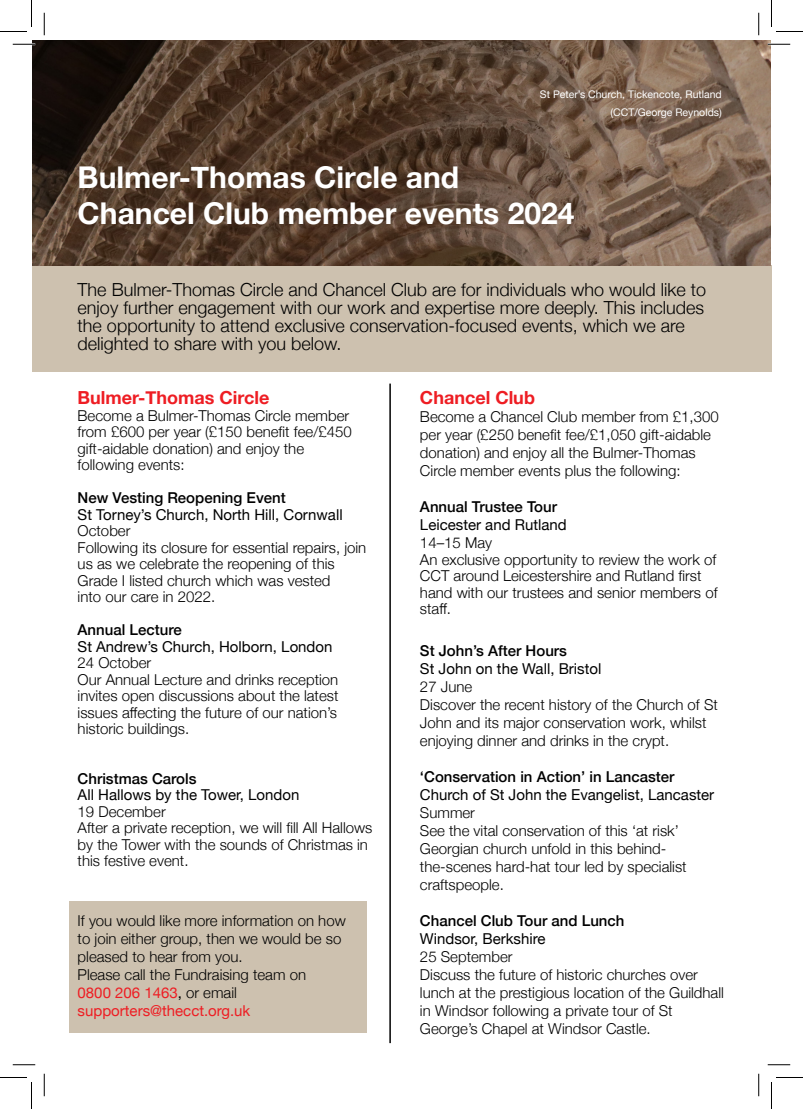
<style>
.page{position:relative;width:803px;height:1109px;background:#fff}
.page>*{position:absolute;margin:0;border:0;box-sizing:border-box;transform-origin:0 0}
.t1{font:700 30px "Helvetica Neue";color:#fff}
.t2{font:300 18px/18px "Helvetica Neue";color:#000}
.t3{font:700 18px "Helvetica Neue";color:#ee1d23}
.t4{font:300 15px/18px "Helvetica Neue";color:#000}
.t5{font:15px/18px "Helvetica Neue";color:#000}
.t6{font:500 15px "Helvetica Neue";color:#000}
.t7{font:15px "Helvetica Neue";color:#ee1d23}
.t8{font:10.5px "Helvetica Neue";color:#fff}
.s1{font-weight:300}
.s2{color:#000}
.s3{font-weight:300;color:#000}
</style>
<div class="page">
<div style="left:32px;top:265px;width:739px;height:106px;background:#cdc1af"></div>
<div style="left:69px;top:901px;width:297px;height:132px;background:#cdc1af"></div>
<img style="left:33px;top:40px;width:737px;height:225px">
<hr style="left:389px;top:384px;width:2px;height:659px;background:#000">
<hr style="left:13px;top:43px;width:22px;height:2px;background:#fff">
<hr style="left:768px;top:43px;width:22px;height:2px;background:#fff">
<svg style="left:13px;top:44px;width:22px;height:1px"></svg>
<svg style="left:768px;top:44px;width:22px;height:1px"></svg>
<svg style="left:13px;top:1064px;width:22px;height:1px"></svg>
<svg style="left:768px;top:1064px;width:22px;height:1px"></svg>
<svg style="left:44px;top:13px;width:1px;height:22px"></svg>
<svg style="left:44px;top:1074px;width:1px;height:22px"></svg>
<svg style="left:758px;top:13px;width:1px;height:22px"></svg>
<svg style="left:758px;top:1074px;width:1px;height:22px"></svg>
<svg style="left:0;top:0;width:32px;height:32px"></svg>
<svg style="left:0;top:1077px;width:32px;height:32px"></svg>
<svg style="left:771px;top:0;width:32px;height:32px"></svg>
<svg style="left:771px;top:1077px;width:32px;height:32px"></svg>
<p class="t8" style="left:540px;top:87px;width:183px">St Peter’s Church, Tickencote, Rutland</p>
<p class="t8" style="left:610px;top:105px;width:113px">(CCT/George Reynolds)</p>
<p class="t1" style="left:78px;top:154px;width:383px">Bulmer-Thomas Circle and</p>
<p class="t1" style="left:78px;top:190px;width:498px">Chancel Club member events 2024</p>
<p class="t2" style="left:78px;top:280px;width:630px">The Bulmer-Thomas Circle and Chancel Club are for individuals who would like to enjoy further engagement with our work and expertise more deeply. This includes the opportunity to attend exclusive conservation-focused events, which we are delighted to share with you below.</p>
<p class="t3" style="left:78px;top:383px;width:193px">Bulmer-Thomas Circle</p>
<p class="t4" style="left:78px;top:405px;width:273px">Become a Bulmer-Thomas Circle member</p>
<p class="t4" style="left:78px;top:422px;width:276px">from £600 per year (£150 benefit fee/£450</p>
<p class="t4" style="left:78px;top:438px;width:228px">gift-aidable donation) and enjoy the</p>
<p class="t4" style="left:78px;top:455px;width:108px">following events:</p>
<p class="t6" style="left:78px;top:486px;width:210px">New Vesting Reopening Event</p>
<p class="t5" style="left:78px;top:506px;width:266px">St Torney’s Church, North Hill, Cornwall</p>
<p class="t4" style="left:78px;top:521px;width:54px">October</p>
<p class="t4" style="left:78px;top:537px;width:290px">Following its closure for essential repairs, join</p>
<p class="t4" style="left:78px;top:554px;width:259px">us as we celebrate the reopening of this</p>
<p class="t4" style="left:78px;top:570px;width:254px">Grade I listed church which was vested</p>
<p class="t4" style="left:78px;top:587px;width:139px">into our care in 2022.</p>
<p class="t6" style="left:78px;top:618px;width:106px">Annual Lecture</p>
<p class="t5" style="left:78px;top:638px;width:256px">St Andrew’s Church, Holborn, London</p>
<p class="t4" style="left:78px;top:653px;width:75px">24 October</p>
<p class="t4" style="left:78px;top:669px;width:262px">Our Annual Lecture and drinks reception</p>
<p class="t4" style="left:78px;top:686px;width:262px">invites open discussions about the latest</p>
<p class="t4" style="left:78px;top:703px;width:261px;line-height:16.5px">issues affecting the future of our nation’s historic buildings.</p>
<p class="t6" style="left:78px;top:766px;width:120px">Christmas Carols</p>
<p class="t5" style="left:78px;top:787px;width:223px">All Hallows by the Tower, London</p>
<p class="t4" style="left:78px;top:801px;width:90px">19 December</p>
<p class="t4" style="left:78px;top:818px;width:296px;line-height:16.5px">After a private reception, we will fill All Hallows by the Tower with the sounds of Christmas in this festive event.</p>
<p class="t3" style="left:420px;top:384px;width:116px">Chancel Club</p>
<p class="t4" style="left:420px;top:407px;width:300px">Become a Chancel Club member from £1,300 per year (£250 benefit fee/£1,050 gift-aidable donation) and enjoy all the Bulmer-Thomas Circle member events plus the following:</p>
<p class="t6" style="left:420px;top:495px;width:139px">Annual Trustee Tour</p>
<p class="t5" style="left:420px;top:517px;width:148px">Leicester and Rutland</p>
<p class="t4" style="left:420px;top:533px;width:74px">14–15 May</p>
<p class="t4" style="left:420px;top:550px;width:299px;line-height:16.5px">An exclusive opportunity to review the work of CCT around Leicestershire and Rutland first hand with our trustees and senior members of staff.</p>
<p class="t6" style="left:420px;top:639px;width:148px">St John’s After Hours</p>
<p class="t5" style="left:420px;top:661px;width:183px">St John on the Wall, Bristol</p>
<p class="t4" style="left:420px;top:677px;width:54px">27 June</p>
<p class="t4" style="left:420px;top:695px;width:299px">Discover the recent history of the Church of St<br>John and its major conservation work, whilst enjoying dinner and drinks in the crypt.</p>
<p class="t6" style="left:420px;top:765px;width:256px">‘Conservation in Action’ in Lancaster</p>
<p class="t5" style="left:420px;top:787px;width:296px">Church of St John the Evangelist, Lancaster<br><span class="s1">Summer</span></p>
<p class="t4" style="left:420px;top:821px;width:268px">See the vital conservation of this ‘at risk’ Georgian church unfold in this behind&shy;the-scenes hard-hat tour led by specialist craftspeople.</p>
<p class="t6" style="left:420px;top:909px;width:206px">Chancel Club Tour and Lunch</p>
<p class="t5" style="left:420px;top:931px;width:127px">Windsor, Berkshire</p>
<p class="t4" style="left:420px;top:947px;width:94px">25 September</p>
<p class="t4" style="left:420px;top:965px;width:305px">Discuss the future of historic churches over lunch at the prestigious location of the Guildhall in Windsor following a private tour of St George’s Chapel at Windsor Castle.</p>
<p class="t4" style="left:78px;top:910px;width:270px">If you would like more information on how to join either group, then we would be so pleased to hear from you.</p>
<p class="t4" style="left:78px;top:964px;width:230px">Please call the Fundraising team on</p>
<p class="t7" style="left:78px;top:982px;width:161px">0800 206 1463<span class="s2">,</span> <span class="s3">or email</span></p>
<p class="t7" style="left:78px;top:1000px;width:174px">supporters@thecct.org.uk</p>
</div>
